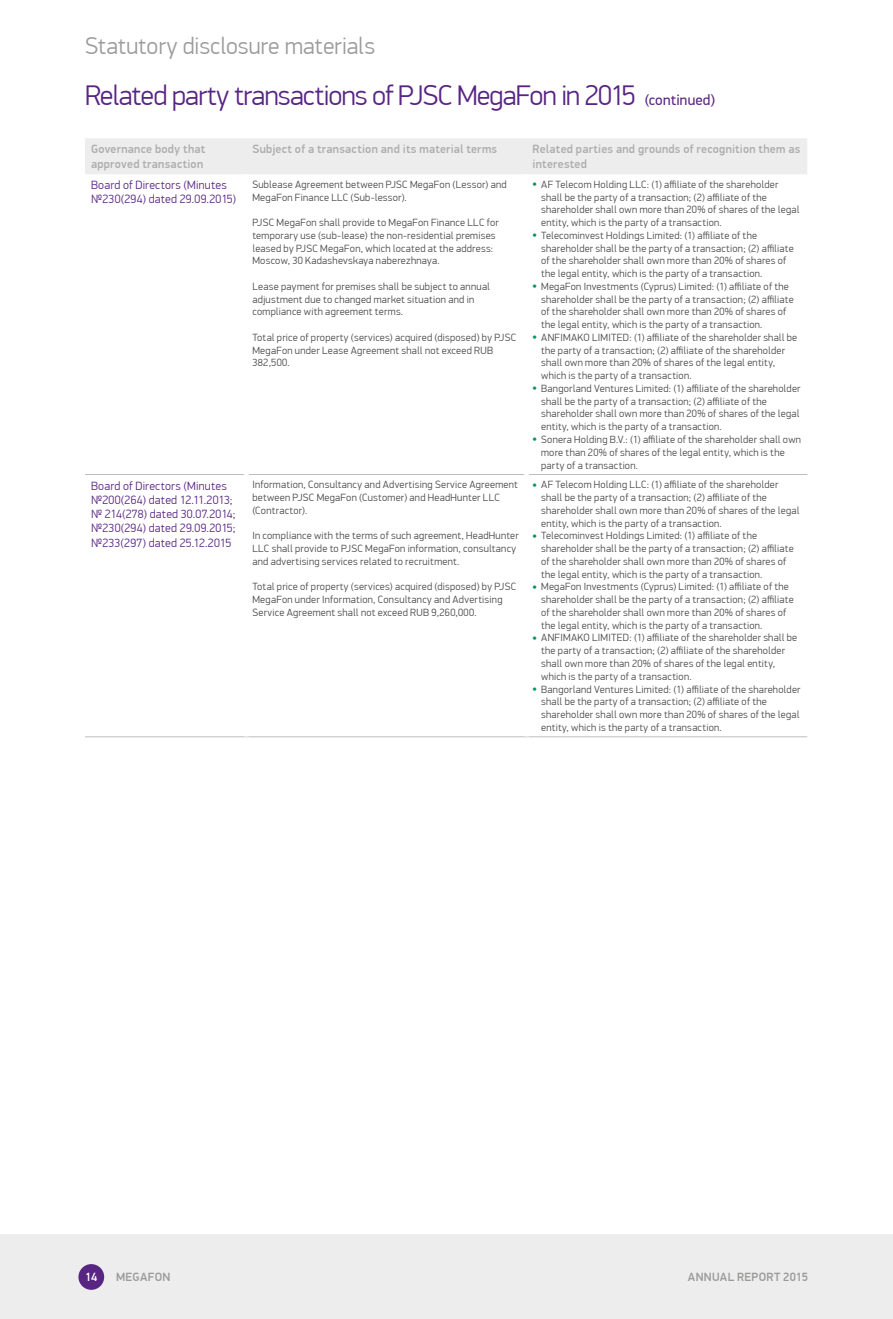
<style>
.page{position:relative;width:893px;height:1319px;background:#fff}
.page>*{position:absolute;margin:0;border:0;box-sizing:border-box;transform-origin:0 0}
.t1{font:300 28.5px "PF Din Display Pro";letter-spacing:-.025em;color:#582583}
.t2{font:300 24px "PF Din Display Pro";color:#9b9b9a}
.Governance{font:300 12px/14.2px "PF Din Display Pro";letter-spacing:.02em;color:#582583}
.Fin_Table_Header{font:500 12px/15px "PF Din Display Pro";letter-spacing:.025em;color:#adadad}
.t3{font:500 12px "PF Din Display Pro";letter-spacing:.025em;color:#9b9b9a}
.t4{font:500 12px "PF Din Display Pro";color:#fff}
.Appendix_text{font:300 10.5px/12.8px "PF Din Display Pro";letter-spacing:.025em;color:#4a4a49}
.s1{font-weight:400;font-size:15px}
.s2{font-size:5.25px;color:#009757}
</style>
<div class="page">
<div style="left:0;top:1233px;width:893px;height:85px;background:#ededed"></div>
<div style="left:78px;top:1263px;width:26px;height:26px;background:#582583;border-radius:50%"></div>
<div style="left:85px;top:138px;width:722px;height:36px;background:#ededed"></div>
<hr style="left:85px;top:474px;width:159px;height:1px;background:#bebebe">
<hr style="left:249px;top:474px;width:275px;height:1px;background:#bebebe">
<hr style="left:529px;top:474px;width:278px;height:1px;background:#bebebe">
<hr style="left:85px;top:736px;width:161px;height:1px;background:#bebebe">
<hr style="left:246px;top:736px;width:281px;height:1px;background:#bebebe">
<hr style="left:527px;top:736px;width:280px;height:1px;background:#bebebe">
<h2 class="t2" style="left:85px;top:32px;width:292px">Statutory disclosure materials</h2>
<h1 class="t1" style="left:85px;top:78px;width:632px">Related party transactions of PJSC MegaFon in 2015 <span class="s1">(continued)</span></h1>
<p class="Fin_Table_Header" style="left:91px;top:142px;width:116px">Governance body that approved transaction</p>
<p class="Fin_Table_Header" style="left:252px;top:142px;width:246px">Subject of a transaction and its material terms</p>
<p class="Fin_Table_Header" style="left:533px;top:142px;width:269px">Related parties and grounds of recognition them as interested</p>
<p class="Governance" style="left:91px;top:178px;width:147px">Board of Directors (Minutes №230(294) dated 29.09.2015)</p>
<p class="Appendix_text" style="left:252px;top:178px;width:256px">Sublease Agreement between PJSC MegaFon (Lessor) and<br>MegaFon Finance LLC (Sub-lessor).</p>
<p class="Appendix_text" style="left:252px;top:216px;width:248px">PJSC MegaFon shall provide to MegaFon Finance LLC for temporary use (sub-lease) the non-residential premises leased by PJSC MegaFon, which located at the address:<br>Moscow, 30 Kadashevskaya naberezhnaya.</p>
<p class="Appendix_text" style="left:252px;top:280px;width:239px">Lease payment for premises shall be subject to annual adjustment due to changed market situation and in compliance with agreement terms.</p>
<p class="Appendix_text" style="left:252px;top:331px;width:265px">Total price of property (services) acquired (disposed) by PJSC<br>MegaFon under Lease Agreement shall not exceed RUB<br>382,500.</p>
<p class="Appendix_text" style="left:541px;top:178px;width:260px;text-indent:-9px"><span class="s2">●</span> AF Telecom Holding LLC: (1) affiliate of the shareholder shall be the party of a transaction; (2) affiliate of the shareholder shall own more than 20% of shares of the legal entity, which is the party of a transaction.</p>
<p class="Appendix_text" style="left:541px;top:229px;width:254px;text-indent:-9px"><span class="s2">●</span> Telecominvest Holdings Limited: (1) affiliate of the shareholder shall be the party of a transaction; (2) affiliate of the shareholder shall own more than 20% of shares of the legal entity, which is the party of a transaction.</p>
<p class="Appendix_text" style="left:541px;top:280px;width:254px;text-indent:-9px"><span class="s2">●</span> MegaFon Investments (Cyprus) Limited: (1) affiliate of the shareholder shall be the party of a transaction; (2) affiliate of the shareholder shall own more than 20% of shares of the legal entity, which is the party of a transaction.</p>
<p class="Appendix_text" style="left:541px;top:331px;width:258px;text-indent:-9px"><span class="s2">●</span> ANFIMAKO LIMITED: (1) affiliate of the shareholder shall be the party of a transaction; (2) affiliate of the shareholder shall own more than 20% of shares of the legal entity, which is the party of a transaction.</p>
<p class="Appendix_text" style="left:541px;top:382px;width:261px;text-indent:-9px"><span class="s2">●</span> Bangorland Ventures Limited: (1) affiliate of the shareholder shall be the party of a transaction; (2) affiliate of the shareholder shall own more than 20% of shares of the legal entity, which is the party of a transaction.</p>
<p class="Appendix_text" style="left:541px;top:433px;width:261px;text-indent:-9px"><span class="s2">●</span> Sonera Holding B.V.: (1) affiliate of the shareholder shall own more than 20% of shares of the legal entity, which is the party of a transaction.</p>
<p class="Governance" style="left:91px;top:478px;width:146px">Board of Directors (Minutes №200(264) dated 12.11.2013; № 214(278) dated 30.07.2014; №230(294) dated 29.09.2015; №233(297) dated 25.12.2015</p>
<p class="Appendix_text" style="left:252px;top:478px;width:267px">Information, Consultancy and Advertising Service Agreement between PJSC MegaFon (Customer) and HeadHunter LLC (Contractor).</p>
<p class="Appendix_text" style="left:252px;top:529px;width:268px">In compliance with the terms of such agreement, HeadHunter<br>LLC shall provide to PJSC MegaFon information, consultancy and advertising services related to recruitment.</p>
<p class="Appendix_text" style="left:252px;top:580px;width:265px">Total price of property (services) acquired (disposed) by PJSC<br>MegaFon under Information, Consultancy and Advertising<br>Service Agreement shall not exceed RUB 9,260,000.</p>
<p class="Appendix_text" style="left:541px;top:478px;width:260px;text-indent:-9px"><span class="s2">●</span> AF Telecom Holding LLC: (1) affiliate of the shareholder shall be the party of a transaction; (2) affiliate of the shareholder shall own more than 20% of shares of the legal entity, which is the party of a transaction.</p>
<p class="Appendix_text" style="left:541px;top:529px;width:254px;text-indent:-9px"><span class="s2">●</span> Telecominvest Holdings Limited: (1) affiliate of the shareholder shall be the party of a transaction; (2) affiliate of the shareholder shall own more than 20% of shares of the legal entity, which is the party of a transaction.</p>
<p class="Appendix_text" style="left:541px;top:580px;width:254px;text-indent:-9px"><span class="s2">●</span> MegaFon Investments (Cyprus) Limited: (1) affiliate of the shareholder shall be the party of a transaction; (2) affiliate of the shareholder shall own more than 20% of shares of the legal entity, which is the party of a transaction.</p>
<p class="Appendix_text" style="left:541px;top:631px;width:258px;text-indent:-9px"><span class="s2">●</span> ANFIMAKO LIMITED: (1) affiliate of the shareholder shall be the party of a transaction; (2) affiliate of the shareholder shall own more than 20% of shares of the legal entity, which is the party of a transaction.</p>
<p class="Appendix_text" style="left:541px;top:682px;width:261px;text-indent:-9px"><span class="s2">●</span> Bangorland Ventures Limited: (1) affiliate of the shareholder shall be the party of a transaction; (2) affiliate of the shareholder shall own more than 20% of shares of the legal entity, which is the party of a transaction.</p>
<p class="t4" style="left:85px;top:1269px;width:14px">14</p>
<p class="t3" style="left:116px;top:1269px;width:56px">MEGAFON</p>
<p class="t3" style="left:688px;top:1269px;width:122px">ANNUAL REPORT 2015</p>
</div>
